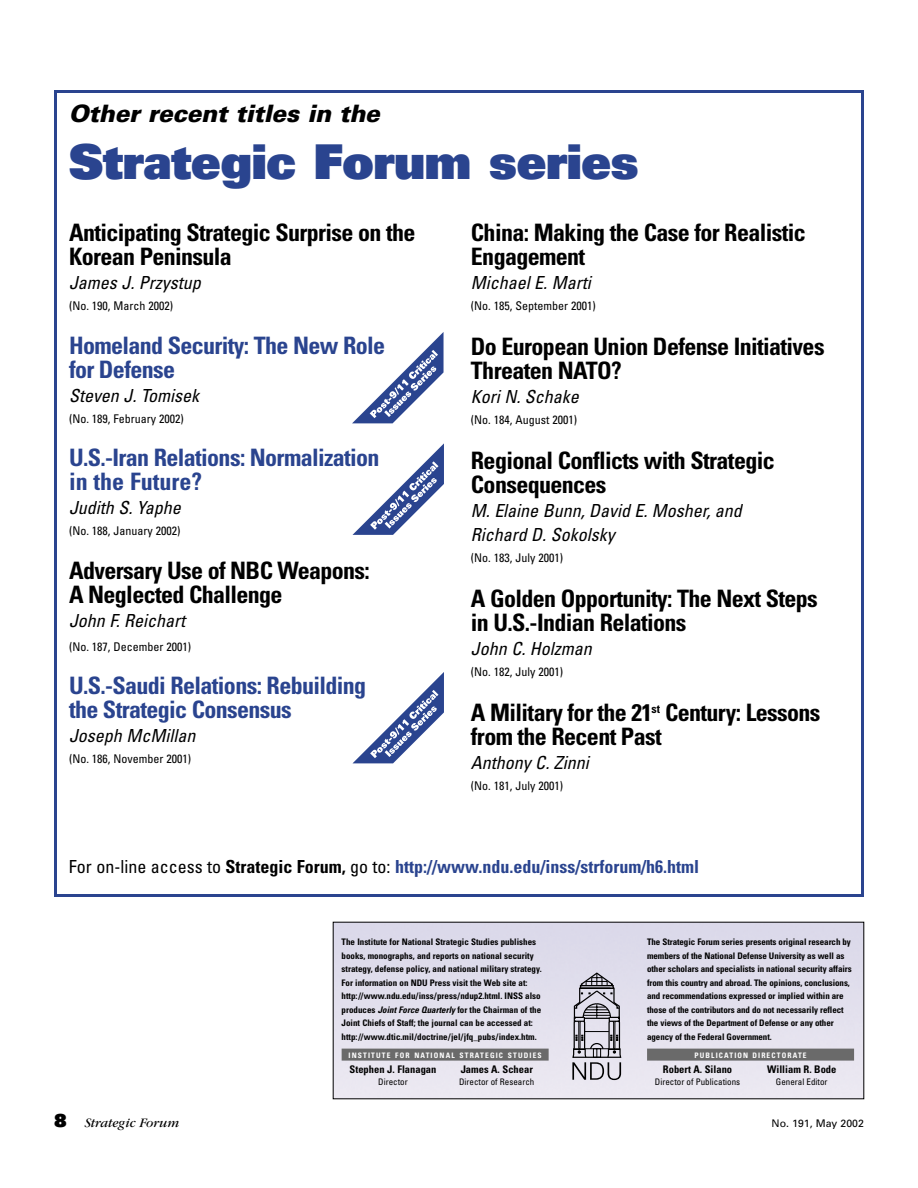
<style>
.page{position:relative;width:918px;height:1188px;background:#fff}
.page>*{position:absolute;margin:0;border:0;box-sizing:border-box;transform-origin:0 0}
.t1{font:900 48px "Univers";letter-spacing:-.015em;color:#2a448f}
.t2{font:700 condensed 24px/24px "Univers";letter-spacing:-.025em;color:#000}
.t3{font:700 condensed 24px/24px "Univers";letter-spacing:-.025em;color:#2a448f}
.t4{font:italic 900 24px "Univers";letter-spacing:-.015em;color:#000}
.t5{font:italic condensed 18px/24px "Univers";color:#000}
.t6{font:700 condensed 18px "Univers";color:#2a448f}
.t7{font:italic 13.5px "Garamond";color:#000}
.t8{font:condensed 12px "Univers";color:#000}
.t9{font:700 condensed 10.5px "Univers";color:#000}
.t10{font:10.5px "Univers";color:#000}
.t11{font:700 condensed 9px/13.5px "Univers";letter-spacing:-.01em;color:#000}
.t12{font:condensed 9px "Univers";color:#000}
.t13{font:700 condensed 7.5px "Univers";letter-spacing:.15em;color:#fff}
.s1{font-weight:400;color:#000}
.s2{color:#000}
.s3{font-style:italic}
.s4{font-family:"Univers";font-weight:900;font-style:normal;font-size:18px}
</style>
<div class="page">
<svg style="left:572px;top:972px;width:50px;height:108px;background:#a9a7b1"></svg>
<div style="left:647px;top:1049px;width:207px;height:12px;background:#6a6a6a"></div>
<div style="left:342px;top:1049px;width:207px;height:12px;background:#6a6a6a"></div>
<svg style="left:352px;top:332px;width:92px;height:91px"></svg>
<svg style="left:352px;top:443px;width:92px;height:92px"></svg>
<svg style="left:353px;top:672px;width:91px;height:91px"></svg>
<h2 class="t4" style="left:69px;top:105px;width:312px">Other recent titles in the</h2>
<h1 class="t1" style="left:69px;top:145px;width:572px">Strategic Forum series</h1>
<h2 class="t2" style="left:69px;top:223px;width:348px">Anticipating Strategic Surprise on the<br>Korean Peninsula</h2>
<h3 class="t5" style="left:69px;top:273px;width:133px">James J. Przystup</h3>
<h3 class="t8" style="left:69px;top:302px;width:106px">(No. 190, March 2002)</h3>
<h2 class="t3" style="left:69px;top:336px;width:318px">Homeland Security: The New Role for Defense</h2>
<h3 class="t5" style="left:69px;top:385px;width:132px">Steven J. Tomisek</h3>
<h3 class="t8" style="left:69px;top:414px;width:116px">(No. 189, February 2002)</h3>
<h2 class="t3" style="left:69px;top:448px;width:312px">U.S.-Iran Relations: Normalization in the Future?</h2>
<h3 class="t5" style="left:69px;top:498px;width:113px">Judith S. Yaphe</h3>
<h3 class="t8" style="left:69px;top:527px;width:113px">(No. 188, January 2002)</h3>
<h2 class="t2" style="left:69px;top:561px;width:302px">Adversary Use of NBC Weapons:<br>A Neglected Challenge</h2>
<h3 class="t5" style="left:69px;top:610px;width:118px">John F. Reichart</h3>
<h3 class="t8" style="left:69px;top:642px;width:124px">(No. 187, December 2001)</h3>
<h2 class="t3" style="left:69px;top:676px;width:299px">U.S.-Saudi Relations: Rebuilding the Strategic Consensus</h2>
<h3 class="t5" style="left:69px;top:726px;width:128px">Joseph McMillan</h3>
<h3 class="t8" style="left:69px;top:755px;width:124px">(No. 186, November 2001)</h3>
<h2 class="t2" style="left:471px;top:223px;width:336px">China: Making the Case for Realistic<br>Engagement</h2>
<h3 class="t5" style="left:471px;top:273px;width:121px">Michael E. Marti</h3>
<h3 class="t8" style="left:471px;top:302px;width:126px">(No. 185, September 2001)</h3>
<h2 class="t2" style="left:471px;top:337px;width:355px">Do European Union Defense Initiatives<br>Threaten NATO?</h2>
<h3 class="t5" style="left:471px;top:387px;width:109px">Kori N. Schake</h3>
<h3 class="t8" style="left:471px;top:416px;width:108px">(No. 184, August 2001)</h3>
<h2 class="t2" style="left:471px;top:451px;width:305px">Regional Conflicts with Strategic<br>Consequences</h2>
<h3 class="t5" style="left:471px;top:501px;width:272px">M. Elaine Bunn, David E. Mosher, and<br>Richard D. Sokolsky</h3>
<h3 class="t8" style="left:471px;top:554px;width:94px">(No. 183, July 2001)</h3>
<h2 class="t2" style="left:471px;top:589px;width:348px">A Golden Opportunity: The Next Steps in U.S.-Indian Relations</h2>
<h3 class="t5" style="left:471px;top:639px;width:122px">John C. Holzman</h3>
<h3 class="t8" style="left:471px;top:668px;width:94px">(No. 182, July 2001)</h3>
<h2 class="t2" style="left:471px;top:703px;width:351px">A Military for the 21<sup>st</sup> Century: Lessons from the Recent Past</h2>
<h3 class="t5" style="left:471px;top:753px;width:119px">Anthony C. Zinni</h3>
<h3 class="t8" style="left:471px;top:782px;width:94px">(No. 181, July 2001)</h3>
<h3 class="t6" style="left:69px;top:860px;width:632px"><span class="s1">For on-line access to</span> <span class="s2">Strategic Forum,</span> <span class="s1">go to:</span> http://www.ndu.edu/inss/strforum/h6.html</h3>
<p class="t11" style="left:342px;top:936px;width:202px">The Institute for National Strategic Studies publishes books, monographs, and reports on national security strategy, defense policy, and national military strategy.<br>For information on NDU Press visit the Web site at: http://www.ndu.edu/inss/press/ndup2.html. INSS also produces <span class="s3">Joint Force Quarterly</span> for the Chairman of the Joint Chiefs of Staff; the journal can be accessed at: http://www.dtic.mil/doctrine/jel/jfq_pubs/index.htm.</p>
<p class="t13" style="left:349px;top:1052px;width:195px">INSTITUTE FOR NATIONAL STRATEGIC STUDIES</p>
<p class="t9" style="left:350px;top:1065px;width:88px">Stephen J. Flanagan</p>
<p class="t9" style="left:461px;top:1065px;width:74px">James A. Schear</p>
<p class="t12" style="left:378px;top:1078px;width:31px">Director</p>
<p class="t12" style="left:459px;top:1078px;width:77px">Director of Research</p>
<p class="t11" style="left:647px;top:936px;width:206px">The Strategic Forum series presents original research by members of the National Defense University as well as other scholars and specialists in national security affairs from this country and abroad. The opinions, conclusions, and recommendations expressed or implied within are those of the contributors and do not necessarily reflect the views of the Department of Defense or any other agency of the Federal Government.</p>
<p class="t13" style="left:695px;top:1052px;width:114px">PUBLICATION DIRECTORATE</p>
<p class="t9" style="left:663px;top:1065px;width:71px">Robert A. Silano</p>
<p class="t9" style="left:767px;top:1065px;width:71px">William R. Bode</p>
<p class="t12" style="left:655px;top:1078px;width:87px">Director of Publications</p>
<p class="t12" style="left:776px;top:1078px;width:53px">General Editor</p>
<h3 class="t7" style="left:54px;top:1119px;width:127px"><span class="s4">8</span> Strategic Forum</h3>
<p class="t10" style="left:772px;top:1120px;width:94px">No. 191, May 2002</p>
</div>
